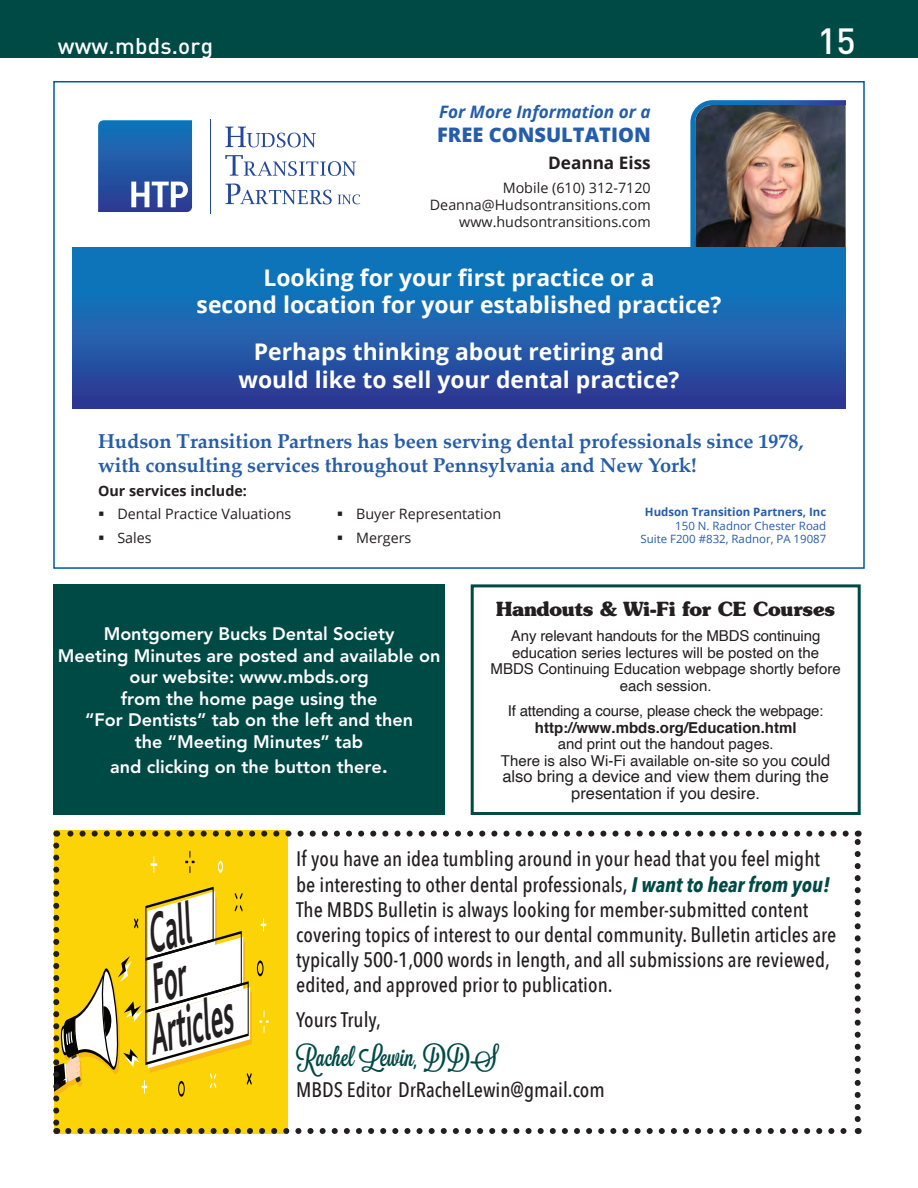
<style>
.page{position:relative;width:918px;height:1188px;background:#fff}
.page>*{position:absolute;margin:0;border:0;box-sizing:border-box;transform-origin:0 0}
.t1{font:italic 700 58.8px/48.9px "Bliss 2";color:#231f20;text-align:center;scale:.45 1}
.t2{font:500 36px "DIN";color:#fff}
.t3{font:25.5px "Lavanderia Sturdy";color:#004a46}
.t4{font:700 22.95px/27.5px "Open Sans";color:#fff;text-align:center}
.t5{font:500 22.5px "DIN";letter-spacing:.01em;color:#fff}
.t6{font:500 21px/25.2px "Avenir Next Condensed";color:#231f20}
.t7{font:700 20.1px/24px "Palatino Linotype";color:#255dab}
.t8{font:800 20.1px "Open Sans";color:#255dab}
.t9{font:700 19.5px "Souvenir";letter-spacing:-.01em;color:#231f20}
.t10{font:800 18px/21.6px "Avenir LT Std";color:#fff;text-align:center}
.t11{font:italic 700 17.25px "Open Sans";color:#255dab}
.t12{font:700 17.25px "Open Sans";color:#231f20}
.t13{font:16.5px/16.5px "Helvetica";color:#231f20;text-align:center}
.t14{font:15px/16.5px "Helvetica";color:#231f20;text-align:center}
.t15{font:700 15px "Helvetica";color:#231f20}
.t16{font:14.25px/23.7px "Open Sans";color:#231f20}
.t17{font:700 14.25px "Open Sans";color:#231f20}
.t18{font:11.4px/13.8px "Open Sans";color:#255dab;text-align:right}
.t19{font:700 11.4px "Open Sans";color:#255dab}
.s1{font-size:21px}
.s2{font-size:16.5px}
.s3{font-weight:700;font-style:italic;color:#004a46}
</style>
<div class="page">
<div style="left:0;top:0;width:918px;height:58px;background:#004a46"></div>
<div style="left:471px;top:584px;width:390px;height:231px;border:3px solid #004a46"></div>
<div style="left:53px;top:584px;width:392px;height:231px;background:#004a46"></div>
<svg style="left:53px;top:831px;width:808px;height:303px"></svg>
<img style="left:688px;top:100px;width:158px;height:148px">
<div style="left:72px;top:248px;width:774px;height:161px;background:linear-gradient(to bottom,#0982c3,#313b94)"></div>
<hr style="left:210px;top:119px;width:1px;height:94px;background:#23489b">
<svg style="left:98px;top:120px;width:94px;height:92px;background:#3267ae"></svg>
<svg style="left:225px;top:127px;width:91px;height:20px"></svg>
<svg style="left:225px;top:155px;width:131px;height:21px"></svg>
<svg style="left:226px;top:184px;width:106px;height:20px"></svg>
<svg style="left:338px;top:194px;width:22px;height:10px"></svg>
<p class="t5" style="left:58px;top:32px;width:157px">www.mbds.org</p>
<h2 class="t2" style="left:817px;top:18px;width:40px">15</h2>
<p class="t11" style="left:439px;top:100px;width:213px">For More Information or a</p>
<p class="t8" style="left:437px;top:120px;width:215px">FREE CONSULTATION</p>
<p class="t12" style="left:548px;top:151px;width:104px">Deanna Eiss</p>
<p class="t16" style="left:430px;top:179px;width:222px;line-height:17.2px;text-align:right">Mobile (610) 312-7120<br>Deanna@Hudsontransitions.com www.hudsontransitions.com</p>
<p class="t4" style="left:197px;top:263px;width:526px">Looking for your first practice or a<br>second location for your established practice?</p>
<p class="t4" style="left:238px;top:338px;width:443px">Perhaps thinking about retiring and would like to sell your dental practice?</p>
<p class="t7" style="left:98px;top:428px;width:707px">Hudson Transition Partners has been serving dental professionals since 1978, with consulting services throughout Pennsylvania and New York!</p>
<p class="t17" style="left:98px;top:480px;width:150px">Our services include:</p>
<p class="t16" style="left:117px;top:502px;width:175px">Dental Practice Valuations<br>Sales</p>
<p class="t16" style="left:356px;top:502px;width:147px">Buyer Representation<br>Mergers</p>
<p class="t19" style="left:645px;top:504px;width:183px">Hudson Transition Partners, Inc</p>
<p class="t18" style="left:641px;top:518px;width:187px">150 N. Radnor Chester Road<br>Suite F200 #832, Radnor, PA 19087</p>
<p class="t10" style="left:58px;top:623px;width:384px">Montgomery Bucks Dental Society<br>Meeting Minutes are posted and available on our website: www.mbds.org<br>from the home page using the<br>“For Dentists” tab on the left and then<br>the “Meeting Minutes” tab</p>
<p class="t10" style="left:110px;top:756px;width:279px">and clicking on the button there<span class="s1">.</span></p>
<p class="t9" style="left:496px;top:596px;width:340px">Handouts &amp; Wi-Fi for CE Courses</p>
<p class="t14" style="left:491px;top:628px;width:352px">Any relevant handouts for the MBDS continuing education series lectures will be posted on the MBDS Continuing Education webpage shortly before each session.</p>
<p class="t14" style="left:508px;top:703px;width:317px">If attending a course, please check the webpage:</p>
<p class="t15" style="left:535px;top:716px;width:263px">http://www.mbds.org/Education.html</p>
<p class="t14" style="left:501px;top:736px;width:331px">and print out the handout pages.<br>There is also Wi-Fi available on-site so you <span class="s2">could</span></p>
<p class="t13" style="left:502px;top:769px;width:328px">also bring a device and view them during the presentation if you desire.</p>
<h1 class="t1" style="left:113px;top:918px;width:191px;rotate:-16deg">Call<br>For<br>Articles</h1>
<p class="t6" style="left:296px;top:846px;width:542px">If you have an idea tumbling around in your head that you feel might be interesting to other dental professionals, <span class="s3">I want to hear from you!<br></span>The MBDS Bulletin is always looking for member-submitted content covering topics of interest to our dental community. Bulletin articles are typically 500-1,000 words in length, and all submissions are reviewed, edited, and approved prior to publication.</p>
<p class="t6" style="left:296px;top:1007px;width:86px">Yours Truly,</p>
<p class="t3" style="left:296px;top:1042px;width:203px">Rachel Lewin, DDS</p>
<p class="t6" style="left:296px;top:1077px;width:310px">MBDS Editor DrRachelLewin@gmail.com</p>
</div>
